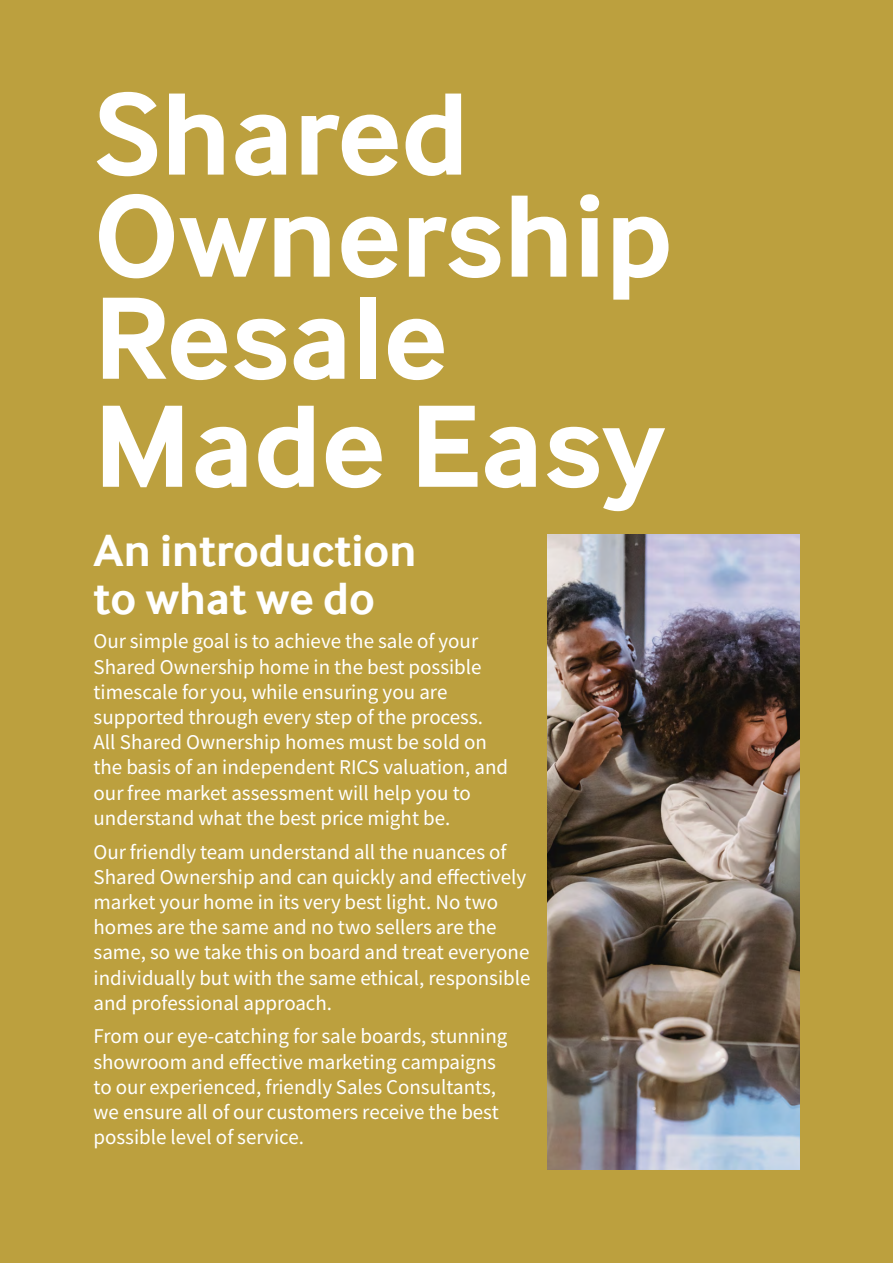
<style>
.page{position:relative;width:893px;height:1263px;background:#bca03e}
.page>*{position:absolute;margin:0;border:0;box-sizing:border-box;transform-origin:0 0}
.t1{font:700 121.5px/104.1px "Inter Face";color:#fff}
.t2{font:700 46.5px/48px "Inter Face";color:#fff}
.t3{font:21px/25.2px "Source Sans Variable";color:#fff}
</style>
<div class="page">
<img style="left:547px;top:534px;width:252px;height:635px">
<h1 class="t1" style="left:94px;top:82px;width:581px">Shared<br>Ownership<br>Resale<br>Made Easy</h1>
<h2 class="t2" style="left:94px;top:526px;width:324px">An introduction to what we do</h2>
<p class="t3" style="left:94px;top:629px;width:416px">Our simple goal is to achieve the sale of your Shared Ownership home in the best possible timescale for you, while ensuring you are supported through every step of the process.<br>All Shared Ownership homes must be sold on the basis of an independent RICS valuation, and our free market assessment will help you to understand what the best price might be.</p>
<p class="t3" style="left:94px;top:839px;width:438px">Our friendly team understand all the nuances of Shared Ownership and can quickly and effectively market your home in its very best light. No two homes are the same and no two sellers are the same, so we take this on board and treat everyone individually but with the same ethical, responsible and professional approach.</p>
<p class="t3" style="left:94px;top:1024px;width:415px">From our eye-catching for sale boards, stunning showroom and effective marketing campaigns to our experienced, friendly Sales Consultants, we ensure all of our customers receive the best possible level of service.</p>
</div>
